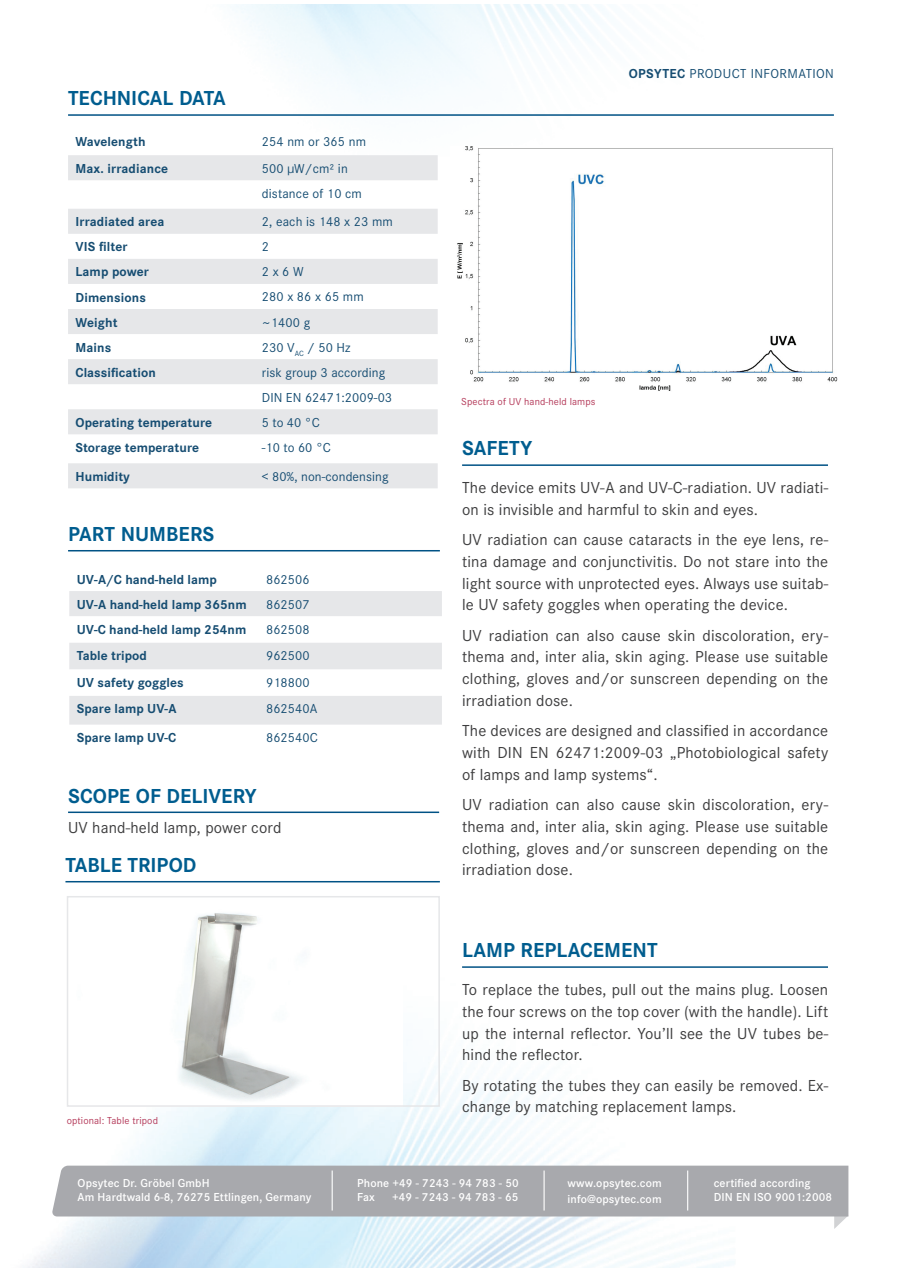
<style>
.page{position:relative;width:902px;height:1272px;background:#fff}
.page>*{position:absolute;margin:0;border:0;box-sizing:border-box;transform-origin:0 0}
.t1{font:700 21px "Corporate S";color:#005d8f}
.t2{font:16.5px/21.8px "Corporate S";letter-spacing:.01em;color:#3e3e3f;text-align:justify}
.t3{font:700 13.5px "Corporate S";letter-spacing:.005em;color:#164d72}
.t4{font:13.5px/25px "Corporate S";letter-spacing:.005em;color:#164d72}
.t5{font:13.5px "Corporate S";letter-spacing:.03em;color:#164d72}
.t6{font:600 12px/14.4px "Corporate S";letter-spacing:.01em;color:#fff}
.t7{font:10.5px "Corporate S";letter-spacing:.01em;color:#b43959}
.s1{font-weight:700}
</style>
<div class="page">
<img style="left:28px;top:882px;width:707px;height:385px">
<svg style="left:52px;top:1165px;width:796px;height:63px;background:#b4b7bc"></svg>
<hr style="left:331px;top:1170px;width:2px;height:40px;background:#fff">
<hr style="left:543px;top:1170px;width:1px;height:40px;background:#fff">
<hr style="left:687px;top:1170px;width:1px;height:40px;background:#fff">
<img style="left:70px;top:899px;width:333px;height:204px">
<div style="left:67px;top:896px;width:373px;height:210px;border:2px solid #e6e7e9"></div>
<hr style="left:65px;top:881px;width:375px;height:1px;background:#005285">
<img style="left:457px;top:146px;width:380px;height:245px">
<svg style="left:68px;top:155px;width:369px;height:333px;fill:#e6e7e9"></svg>
<hr style="left:68px;top:114px;width:765px;height:2px;background:#005285">
<hr style="left:462px;top:464px;width:365px;height:2px;background:#005285">
<hr style="left:68px;top:550px;width:372px;height:1px;background:#005285">
<svg style="left:69px;top:591px;width:373px;height:133px;fill:#e6e7e9"></svg>
<hr style="left:68px;top:811px;width:371px;height:2px;background:#005285">
<hr style="left:462px;top:966px;width:365px;height:1px;background:#005285">
<p class="t1" style="left:68px;top:86px;width:159px">TECHNICAL DATA</p>
<p class="t3" style="left:75px;top:134px;width:71px">Wavelength</p>
<p class="t4" style="left:262px;top:129px;width:106px">254 nm or 365 nm</p>
<p class="t3" style="left:75px;top:161px;width:94px">Max. irradiance</p>
<p class="t4" style="left:262px;top:156px;width:102px">500 µW/cm² in distance of 10 cm</p>
<p class="t3" style="left:75px;top:214px;width:90px">Irradiated area</p>
<p class="t4" style="left:262px;top:209px;width:132px">2, each is 148 x 23 mm</p>
<p class="t3" style="left:75px;top:239px;width:54px">VIS filter</p>
<p class="t4" style="left:262px;top:234px;width:9px">2</p>
<p class="t3" style="left:75px;top:264px;width:75px">Lamp power</p>
<p class="t4" style="left:262px;top:259px;width:43px">2 x 6 W</p>
<p class="t3" style="left:75px;top:289px;width:72px">Dimensions</p>
<p class="t4" style="left:262px;top:284px;width:103px">280 x 86 x 65 mm</p>
<p class="t3" style="left:75px;top:314px;width:43px">Weight</p>
<p class="t4" style="left:262px;top:309px;width:50px">~1400 g</p>
<p class="t3" style="left:75px;top:339px;width:37px">Mains</p>
<p class="t4" style="left:262px;top:335px;width:90px">230 V<sub>AC</sub> / 50 Hz</p>
<p class="t3" style="left:75px;top:364px;width:82px">Classification</p>
<p class="t4" style="left:262px;top:360px;width:132px">risk group 3 according<br>DIN EN 62471:2009-03</p>
<p class="t3" style="left:75px;top:414px;width:138px">Operating temperature</p>
<p class="t4" style="left:262px;top:410px;width:60px">5 to 40 °C</p>
<p class="t3" style="left:75px;top:439px;width:125px">Storage temperature</p>
<p class="t4" style="left:262px;top:435px;width:71px">-10 to 60 °C</p>
<p class="t3" style="left:75px;top:468px;width:56px">Humidity</p>
<p class="t4" style="left:262px;top:464px;width:128px">&lt; 80%, non-condensing</p>
<p class="t1" style="left:68px;top:522px;width:148px">PART NUMBERS</p>
<p class="t3" style="left:77px;top:571px;width:142px">UV-A/C hand-held lamp</p>
<p class="t4" style="left:266px;top:566px;width:45px">862506</p>
<p class="t3" style="left:77px;top:596px;width:171px">UV-A hand-held lamp 365nm</p>
<p class="t4" style="left:266px;top:591px;width:45px">862507</p>
<p class="t3" style="left:77px;top:621px;width:171px">UV-C hand-held lamp 254nm</p>
<p class="t4" style="left:266px;top:616px;width:45px">862508</p>
<p class="t3" style="left:77px;top:648px;width:72px">Table tripod</p>
<p class="t4" style="left:266px;top:643px;width:45px">962500</p>
<p class="t3" style="left:77px;top:674px;width:108px">UV safety goggles</p>
<p class="t4" style="left:266px;top:670px;width:45px">918800</p>
<p class="t3" style="left:77px;top:701px;width:101px">Spare lamp UV-A</p>
<p class="t4" style="left:266px;top:696px;width:53px">862540A</p>
<p class="t3" style="left:77px;top:730px;width:101px">Spare lamp UV-C</p>
<p class="t4" style="left:266px;top:725px;width:53px">862540C</p>
<p class="t1" style="left:68px;top:783px;width:190px">SCOPE OF DELIVERY</p>
<p class="t2" style="left:68px;top:816px;width:215px">UV hand-held lamp, power cord</p>
<p class="t1" style="left:65px;top:853px;width:133px">TABLE TRIPOD</p>
<p class="t7" style="left:67px;top:1114px;width:93px">optional: Table tripod</p>
<p class="t5" style="left:628px;top:66px;width:207px"><span class="s1">OPSYTEC</span> PRODUCT INFORMATION</p>
<p class="t7" style="left:461px;top:396px;width:136px">Spectra of UV hand-held lamps</p>
<p class="t1" style="left:462px;top:436px;width:72px">SAFETY</p>
<p class="t2" style="left:462px;top:477px;width:367px">The device emits UV-A and UV-C-radiation. UV radiati&shy;on is invisible and harmful to skin and eyes.</p>
<p class="t2" style="left:462px;top:529px;width:367px">UV radiation can cause cataracts in the eye lens, re&shy;tina damage and conjunctivitis. Do not stare into the light source with unprotected eyes. Always use suitab&shy;le UV safety goggles when operating the device.</p>
<p class="t2" style="left:462px;top:624px;width:367px">UV radiation can also cause skin discoloration, ery&shy;thema and, inter alia, skin aging. Please use suitable clothing, gloves and/or sunscreen depending on the irradiation dose.</p>
<p class="t2" style="left:462px;top:720px;width:367px">The devices are designed and classified in accordance with DIN EN 62471:2009-03 „Photobiological safety of lamps and lamp systems“.</p>
<p class="t2" style="left:462px;top:793px;width:367px">UV radiation can also cause skin discoloration, ery&shy;thema and, inter alia, skin aging. Please use suitable clothing, gloves and/or sunscreen depending on the irradiation dose.</p>
<p class="t1" style="left:462px;top:938px;width:197px">LAMP REPLACEMENT</p>
<p class="t2" style="left:462px;top:978px;width:367px">To replace the tubes, pull out the mains plug. Loosen the four screws on the top cover (with the handle). Lift up the internal reflector. You’ll see the UV tubes be&shy;hind the reflector.</p>
<p class="t2" style="left:462px;top:1074px;width:367px">By rotating the tubes they can easily be removed. Ex&shy;change by matching replacement lamps.</p>
<p class="t6" style="left:78px;top:1175px;width:235px">Opsytec Dr. Gröbel GmbH<br>Am Hardtwald 6-8, 76275 Ettlingen, Germany</p>
<p class="t6" style="left:357px;top:1175px;width:163px">Phone +49 - 7243 - 94 783 - 50<br>Fax</p>
<p class="t6" style="left:392px;top:1189px;width:128px">+49 - 7243 - 94 783 - 65</p>
<p class="t6" style="left:567px;top:1174px;width:96px;line-height:16.2px">www.opsytec.com info@opsytec.com</p>
<p class="t6" style="left:713px;top:1175px;width:120px">certified according<br>DIN EN ISO 9001:2008</p>
</div>
